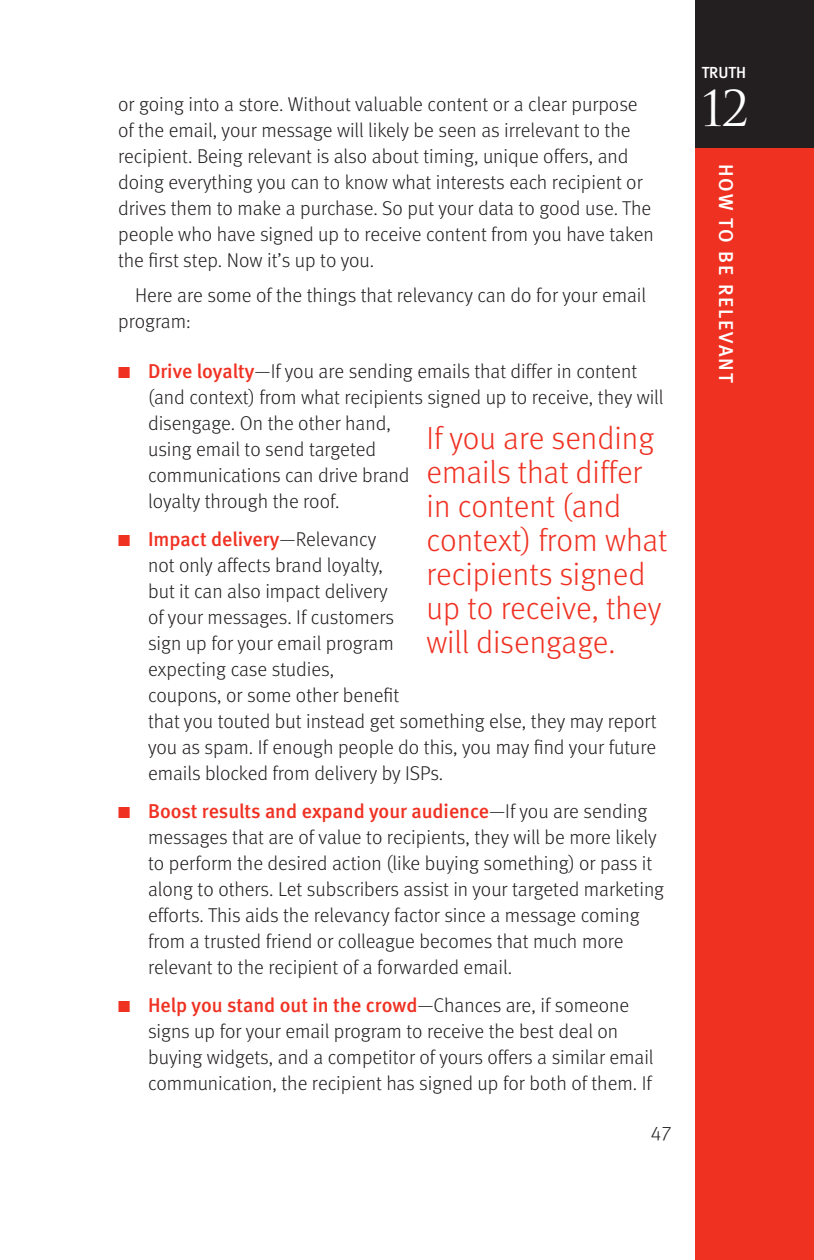
<style>
.page{position:relative;width:814px;height:1260px;background:#fff}
.page>*{position:absolute;margin:0;border:0;box-sizing:border-box;transform-origin:0 0}
.t1{font:48px "Trajan Pro";color:#fff}
.t2{font:300 32px/34px "Meta";color:#ef3122}
.t3{font:300 20px/26px "Meta";color:#231f20}
.t4{font:20px/26px "Meta Light LF";color:#231f20}
.t5{font:20px "Meta Medium LF";color:#ef3122}
.t6{font:500 20px "Meta";letter-spacing:.1em;color:#fff}
.t7{font:500 16px "Meta";color:#fff}
.t8{font:16px "Zapf Dingbats ITC";color:#ef3122}
.s1{font-family:"Meta Medium LF";font-weight:400;color:#ef3122}
.s2{font-family:"Meta";font-weight:300;color:#231f20}
</style>
<div class="page">
<div style="left:695px;top:0;width:119px;height:1260px;background:#ef3122"></div>
<div style="left:695px;top:0;width:119px;height:148px;background:#231f20"></div>
<p class="t4" style="left:118px;top:93px;width:537px">or going into a store. Without valuable content or a clear purpose of the email, your message will likely be seen as irrelevant to the recipient. Being relevant is also about timing, unique offers, and doing everything you can to know what interests each recipient or drives them to make a purchase. So put your data to good use. The people who have signed up to receive content from you have taken the first step. Now it’s up to you.</p>
<p class="t4" style="left:118px;top:284px;width:529px;text-indent:17px">Here are some of the things that relevancy can do for your email program:</p>
<p class="t3" style="left:148px;top:360px;width:517px"><span class="s1">Drive loyalty</span>—If you are sending emails that differ in content (and context) from what recipients signed up to receive, they will disengage. On the other hand,<br>using email to send targeted<br>communications can drive brand<br>loyalty through the roof.</p>
<p class="t5" style="left:148px;top:531px;width:230px">Impact delivery<span class="s2">—Relevancy</span></p>
<p class="t3" style="left:148px;top:554px;width:510px">not only affects brand loyalty,<br>but it can also impact delivery<br>of your messages. If customers<br>sign up for your email program<br>expecting case studies,<br>coupons, or some other benefit<br>that you touted but instead get something else, they may report you as spam. If enough people do this, you may find your future emails blocked from delivery by ISPs.</p>
<p class="t5" style="left:148px;top:803px;width:501px">Boost results and expand your audience<span class="s2">—If you are sending</span></p>
<p class="t3" style="left:148px;top:826px;width:517px">messages that are of value to recipients, they will be more likely to perform the desired action (like buying something) or pass it along to others. Let subscribers assist in your targeted marketing efforts. This aids the relevancy factor since a message coming from a trusted friend or colleague becomes that much more relevant to the recipient of a forwarded email.</p>
<p class="t5" style="left:148px;top:997px;width:483px">Help you stand out in the crowd<span class="s2">—Chances are, if someone</span></p>
<p class="t3" style="left:148px;top:1020px;width:507px">signs up for your email program to receive the best deal on buying widgets, and a competitor of yours offers a similar email communication, the recipient has signed up for both of them. If</p>
<p class="t8" style="left:118px;top:365px;width:14px">■</p>
<h2 class="t2" style="left:426px;top:424px;width:242px">If you are sending emails that differ in content (and context) from what recipients signed up to receive, they will disengage.</h2>
<p class="t8" style="left:118px;top:533px;width:14px">■</p>
<p class="t8" style="left:118px;top:805px;width:14px">■</p>
<p class="t8" style="left:118px;top:999px;width:14px">■</p>
<p class="t4" style="left:651px;top:1121px;width:22px">47</p>
<p class="t7" style="left:701px;top:66px;width:46px">TRUTH</p>
<h1 class="t1" style="left:699px;top:81px;width:52px">12</h1>
<p class="t6" style="left:733px;top:164px;width:220px;rotate:90deg">HOW TO BE RELEVANT</p>
</div>
